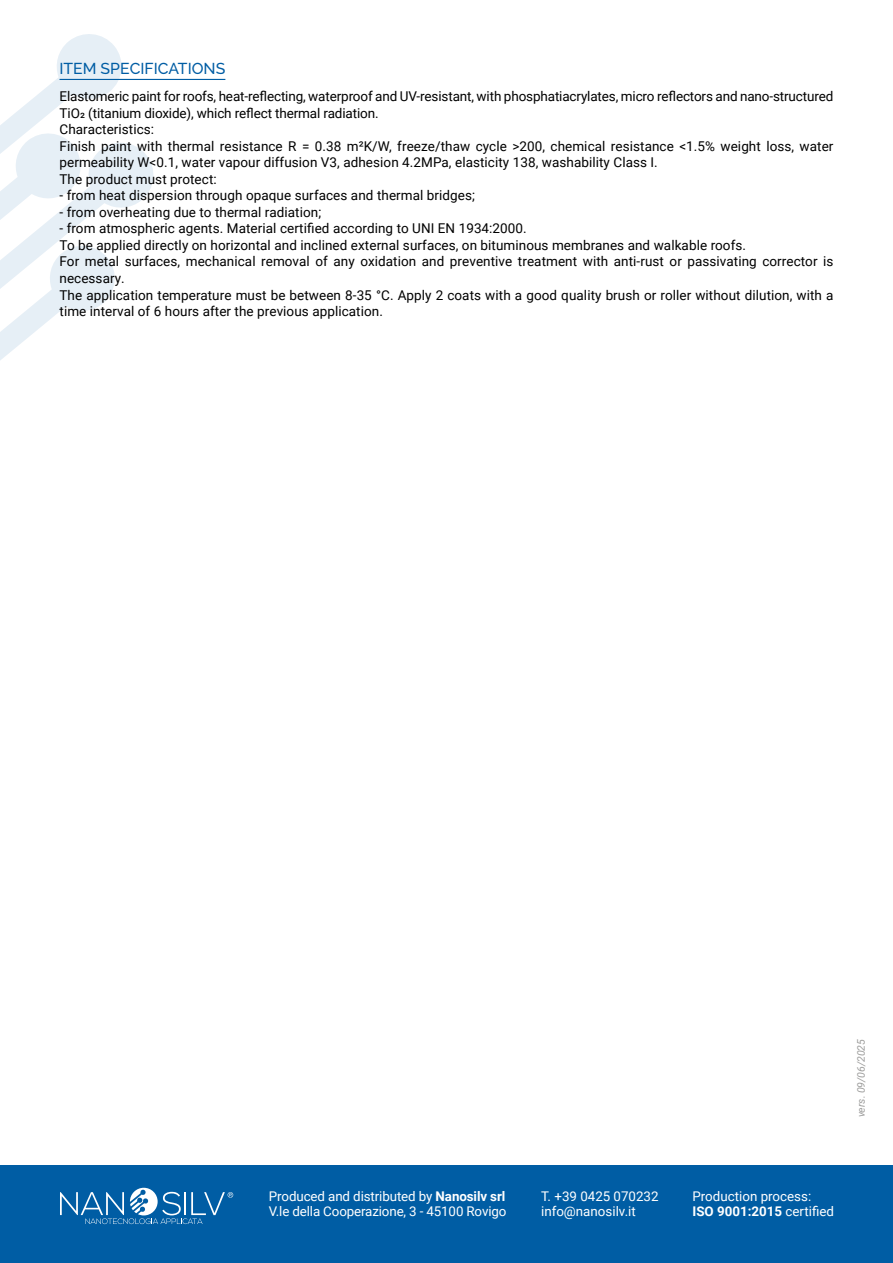
<style>
.page{position:relative;width:893px;height:1263px;background:#fff}
.page>*{position:absolute;margin:0;border:0;box-sizing:border-box;transform-origin:0 0}
.Titolo_Sottolineato_Retro{font:500 15.75px "Raleway";color:#005da4}
.t1{font:13.5px/16.5px "Roboto";letter-spacing:.005em;color:#000}
.t2{font:13.35px/15.8px "Roboto";letter-spacing:-.01em;color:#fff}
.t3{font:italic 10.5px "Roboto";letter-spacing:-.005em;color:#9d9d9c}
.s1{font-weight:700}
</style>
<div class="page">
<svg style="left:0;top:34px;width:155px;height:326px"></svg>
<hr style="left:60px;top:79px;width:165px;height:1px;background:#005da4">
<div style="left:0;top:1165px;width:893px;height:98px;background:#005da4"></div>
<svg style="left:60px;top:1188px;width:173px;height:36px"></svg>
<p class="Titolo_Sottolineato_Retro" style="left:60px;top:60px;width:167px">ITEM SPECIFICATIONS</p>
<p class="t1" style="left:60px;top:88px;width:775px">Elastomeric paint for roofs, heat-reflecting, waterproof and UV-resistant, with phosphatiacrylates, micro reflectors and nano-structured<br>TiO2 (titanium dioxide), which reflect thermal radiation.</p>
<p class="t1" style="left:60px;top:121px;width:96px">Characteristics:</p>
<p class="t1" style="left:60px;top:137px;width:775px">Finish paint with thermal resistance R = 0.38 m²K/W, freeze/thaw cycle &gt;200, chemical resistance &lt;1.5% weight loss, water permeability W&lt;0.1, water vapour diffusion V3, adhesion 4.2MPa, elasticity 138, washability Class I.</p>
<p class="t1" style="left:60px;top:170px;width:159px">The product must protect:</p>
<p class="t1" style="left:60px;top:187px;width:417px">- from heat dispersion through opaque surfaces and thermal bridges;</p>
<p class="t1" style="left:60px;top:203px;width:263px">- from overheating due to thermal radiation;</p>
<p class="t1" style="left:60px;top:220px;width:469px">- from atmospheric agents. Material certified according to UNI EN 1934:2000.</p>
<p class="t1" style="left:60px;top:236px;width:688px">To be applied directly on horizontal and inclined external surfaces, on bituminous membranes and walkable roofs.</p>
<p class="t1" style="left:60px;top:253px;width:775px">For metal surfaces, mechanical removal of any oxidation and preventive treatment with anti-rust or passivating corrector is necessary.</p>
<p class="t1" style="left:60px;top:286px;width:775px">The application temperature must be between 8-35 °C. Apply 2 coats with a good quality brush or roller without dilution, with a time interval of 6 hours after the previous application.</p>
<p class="t3" style="left:853px;top:1117px;width:80px;rotate:-90deg">vers. 09/06/2025</p>
<p class="t2" style="left:269px;top:1187px;width:239px">Produced and distributed by <span class="s1">Nanosilv srl<br></span>V.le della Cooperazione, 3 - 45100 Rovigo</p>
<p class="t2" style="left:541px;top:1187px;width:119px">T. +39 0425 070232 info@nanosilv.it</p>
<p class="t2" style="left:692px;top:1187px;width:143px">Production process:<br><span class="s1">ISO 9001:2015</span> certified</p>
</div>
